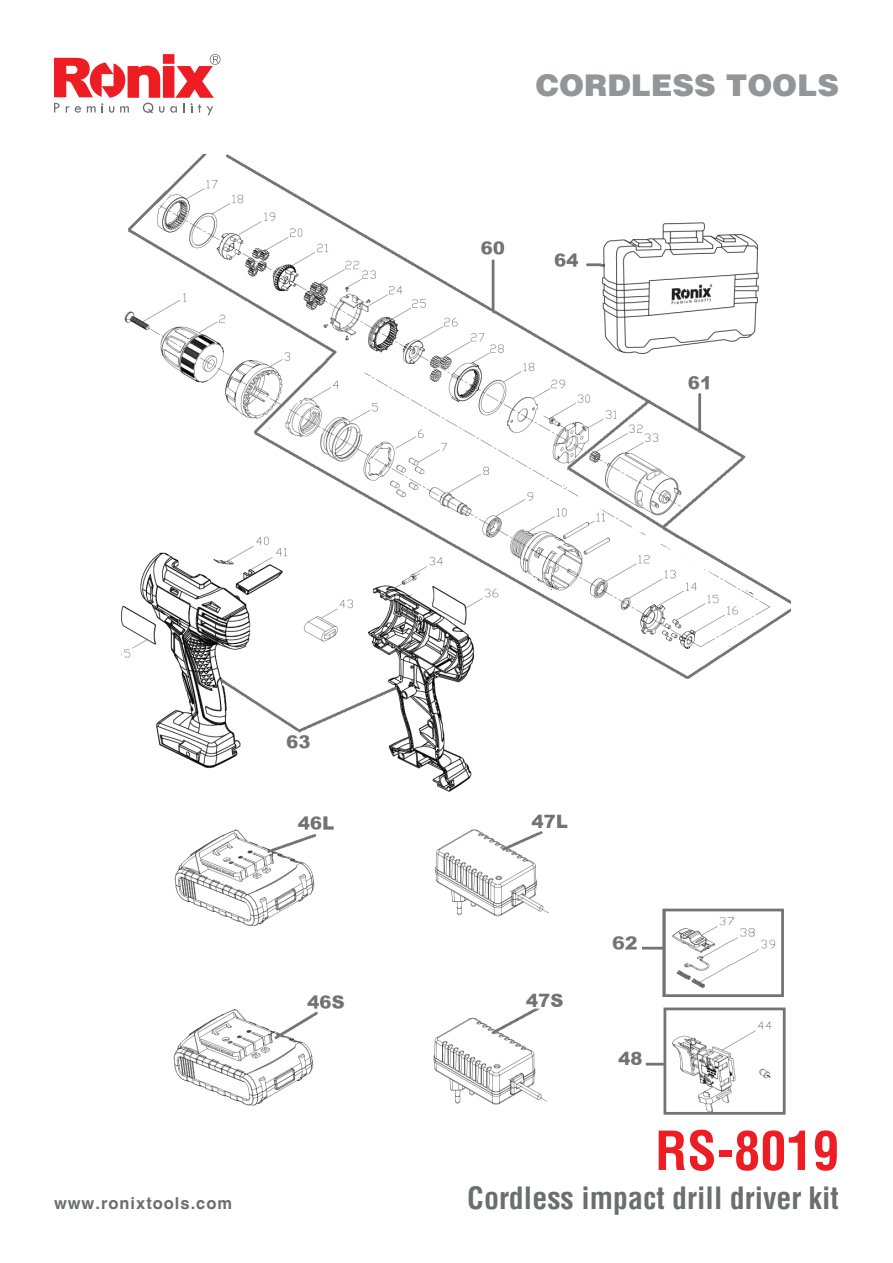
<style>
.page{position:relative;width:893px;height:1263px;background:#fff}
.page>*{position:absolute;margin:0;border:0;box-sizing:border-box;transform-origin:0 0}
.t1{font:700 condensed 52.5px "Helvetica LT";color:#ee1d23}
.t2{font:700 condensed 30px "Helvetica LT";color:#6c6d70}
.t3{font:900 30px "Helvetica LT";color:#939598}
.t4{font:700 16.5px "Helvetica CE";letter-spacing:.06em;color:#6c6d70}
</style>
<div class="page">
<svg style="left:54px;top:54px;width:167px;height:61px"></svg>
<img style="left:121px;top:154px;width:670px;height:961px">
<p class="t3" style="left:536px;top:65px;width:305px">CORDLESS TOOLS</p>
<p class="t4" style="left:54px;top:1193px;width:180px">www.ronixtools.com</p>
<h1 class="t1" style="left:655px;top:1118px;width:185px">RS-8019</h1>
<p class="t2" style="left:467px;top:1179px;width:373px">Cordless impact drill driver kit</p>
</div>
